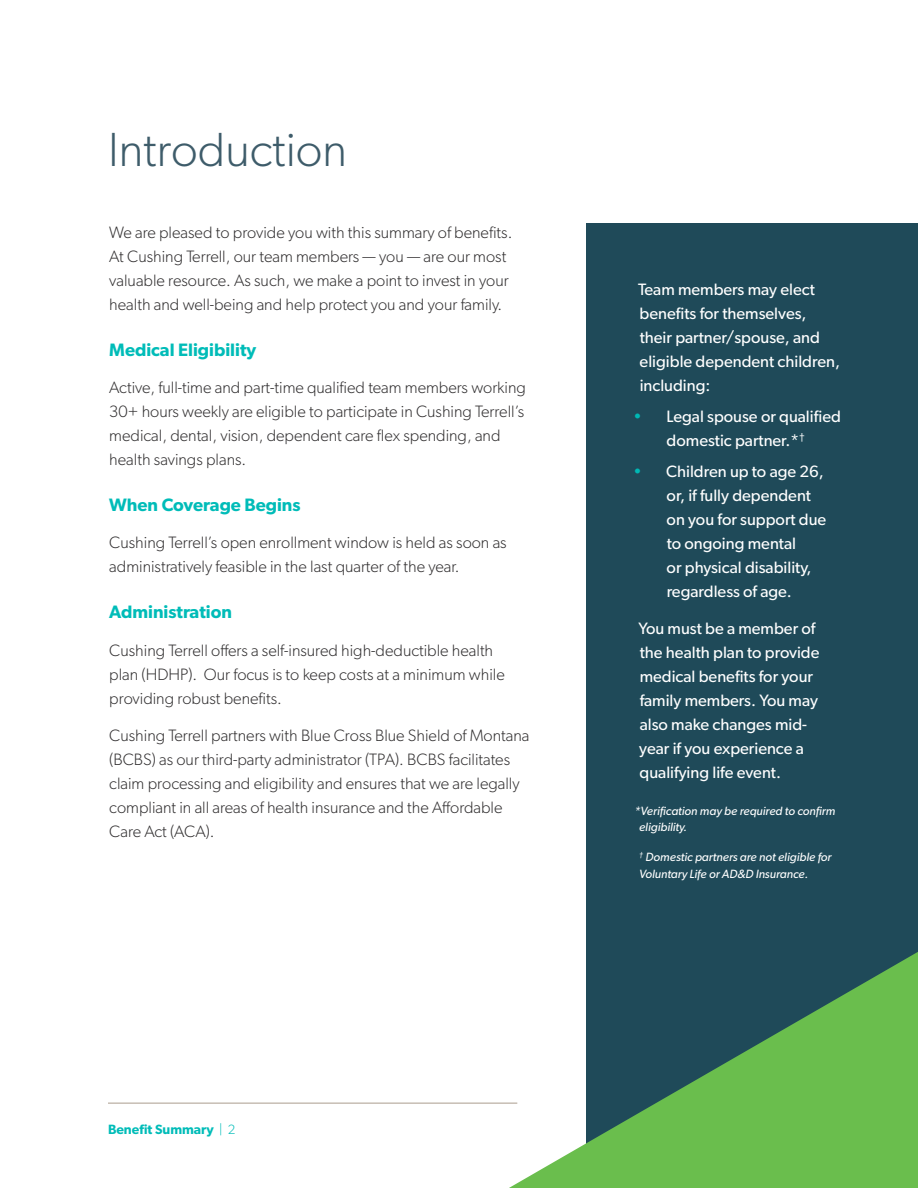
<style>
.page{position:relative;width:918px;height:1188px;background:#fff}
.page>*{position:absolute;margin:0;border:0;box-sizing:border-box;transform-origin:0 0}
.t1{font:300 48px "Gibson";color:#3e5c6a}
.t2{font:600 18px "Gibson";color:#00bcb8}
.Body{font:300 16.5px/24px "Gibson";color:#312f30}
.Body-2{font:16.5px/24px "Gibson";color:#fff}
.t3{font:600 13.5px "Gibson";color:#00bcb8}
.Body-3{font:italic 12px/16.5px "Gibson";color:#fff}
.s1{font-weight:300}
.s2{color:#00b8b4}
</style>
<div class="page">
<hr style="left:108px;top:1103px;width:409px;height:1px;background:#b4a89a">
<div style="left:586px;top:223px;width:332px;height:965px;background:#1f4a59"></div>
<svg style="left:509px;top:952px;width:409px;height:236px;fill:#6abe4f"></svg>
<h1 class="t1" style="left:108px;top:120px;width:241px">Introduction</h1>
<p class="Body" style="left:109px;top:220px;width:405px">We are pleased to provide you with this summary of benefits.<br>At Cushing Terrell, our team members — you — are our most valuable resource. As such, we make a point to invest in your health and well-being and help protect you and your family.</p>
<h3 class="t2" style="left:109px;top:339px;width:149px">Medical Eligibility</h3>
<p class="Body" style="left:109px;top:375px;width:418px">Active, full-time and part-time qualified team members working 30+ hours weekly are eligible to participate in Cushing Terrell’s medical, dental, vision, dependent care flex spending, and health savings plans.</p>
<h3 class="t2" style="left:109px;top:494px;width:193px">When Coverage Begins</h3>
<p class="Body" style="left:109px;top:530px;width:399px">Cushing Terrell’s open enrollment window is held as soon as administratively feasible in the last quarter of the year.</p>
<h3 class="t2" style="left:109px;top:601px;width:124px">Administration</h3>
<p class="Body" style="left:109px;top:638px;width:397px">Cushing Terrell offers a self-insured high-deductible health plan (HDHP). Our focus is to keep costs at a minimum while providing robust benefits.</p>
<p class="Body" style="left:109px;top:723px;width:422px">Cushing Terrell partners with Blue Cross Blue Shield of Montana (BCBS) as our third-party administrator (TPA). BCBS facilitates claim processing and eligibility and ensures that we are legally compliant in all areas of health insurance and the Affordable Care Act (ACA).</p>
<p class="t3" style="left:108px;top:1121px;width:129px">Benefit Summary <span class="s1">| 2</span></p>
<p class="Body-2" style="left:638px;top:277px;width:203px">Team members may elect benefits for themselves, their partner/spouse, and eligible dependent children, including:</p>
<p class="Body-2" style="left:633px;top:404px;width:209px;text-align:center"><span class="s2">•</span> Legal spouse or qualified domestic partner.*<sup>†</sup></p>
<p class="Body-2" style="left:667px;top:459px;width:161px;text-indent:-33px"><span class="s2">•</span> Children up to age 26, or, if fully dependent on you for support due to ongoing mental<br>or physical disability, regardless of age.</p>
<p class="Body-2" style="left:638px;top:616px;width:183px">You must be a member of the health plan to provide medical benefits for your family members. You may also make changes mid&shy;year if you experience a qualifying life event.</p>
<p class="Body-3" style="left:639px;top:802px;width:198px;text-indent:-5px">*Verification may be required to confirm eligibility.</p>
<p class="Body-3" style="left:639px;top:849px;width:194px"><sup>†</sup> Domestic partners are not eligible for<br>Voluntary Life or AD&amp;D Insurance.</p>
</div>
